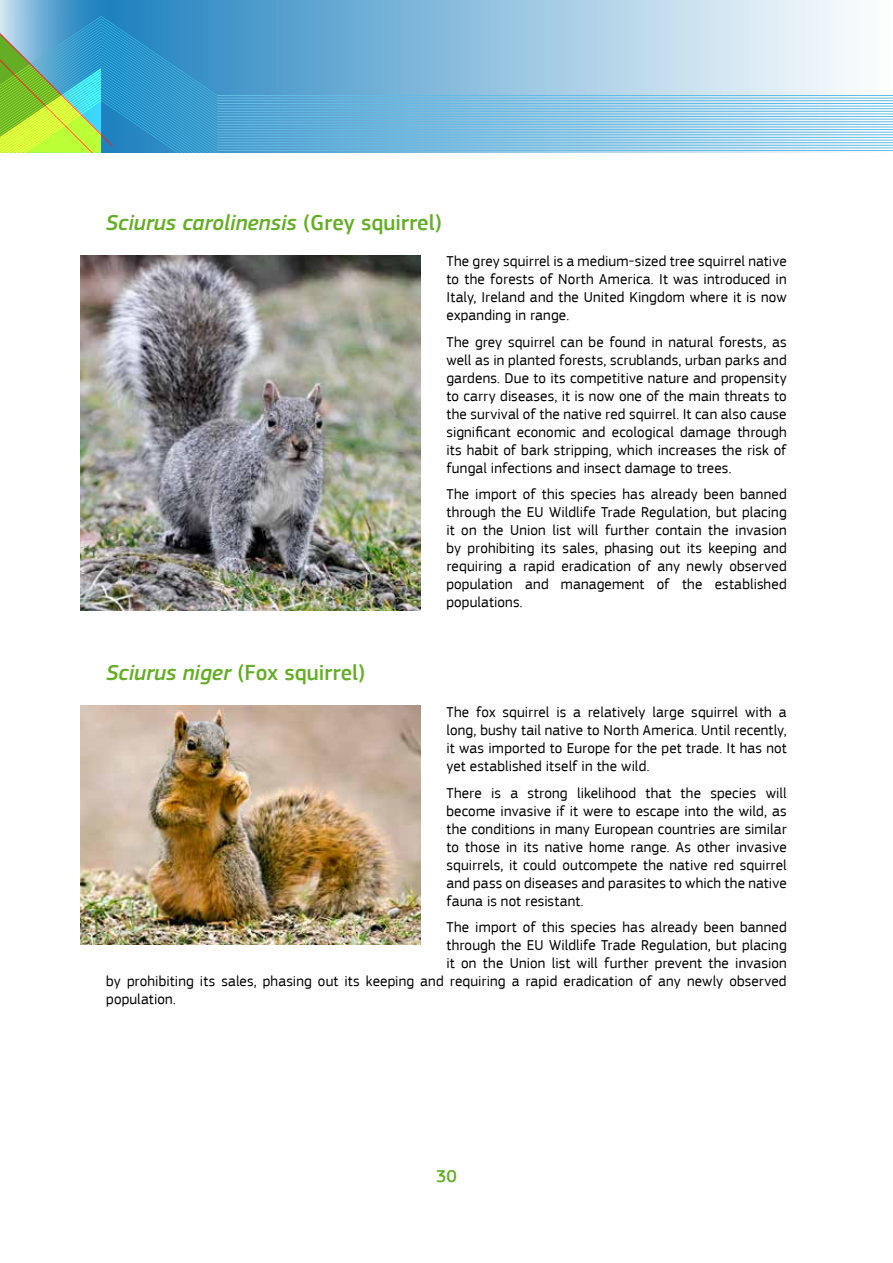
<style>
.page{position:relative;width:893px;height:1263px;background:#fff}
.page>*{position:absolute;margin:0;border:0;box-sizing:border-box;transform-origin:0 0}
.t1{font:italic 500 22.5px "EC Square Sans Pro";color:#63ae24}
.t2{font:500 22.5px "EC Square Sans Pro";color:#63ae24}
.t3{font:500 18px "EC Square Sans Pro";color:#63ae24}
.t4{font:15px/18px "EC Square Sans Pro";letter-spacing:.01em;color:#000;text-align:justify}
.s1{font-style:normal}
.s2{font-style:italic}
</style>
<div class="page">
<svg style="left:0;top:0;width:115px;height:16px;background:#5ea5d1"></svg>
<svg style="left:115px;top:0;width:778px;height:153px;background:#9ec9e4"></svg>
<svg style="left:0;top:16px;width:218px;height:137px;background:#54aba9"></svg>
<hr style="left:217px;top:95px;width:676px;height:1px;background:#63bce6">
<hr style="left:217px;top:103px;width:676px;height:1px;background:#63bce6">
<hr style="left:217px;top:98px;width:676px;height:1px;background:#63bce6">
<hr style="left:217px;top:100px;width:676px;height:1px;background:#63bce6">
<hr style="left:217px;top:150px;width:676px;height:1px;background:#63bce6">
<hr style="left:217px;top:106px;width:676px;height:1px;background:#63bce6">
<hr style="left:217px;top:114px;width:676px;height:1px;background:#63bce6">
<hr style="left:217px;top:111px;width:676px;height:1px;background:#63bce6">
<hr style="left:217px;top:108px;width:676px;height:1px;background:#63bce6">
<hr style="left:217px;top:116px;width:676px;height:1px;background:#63bce6">
<hr style="left:217px;top:124px;width:676px;height:1px;background:#63bce6">
<hr style="left:217px;top:119px;width:676px;height:1px;background:#63bce6">
<hr style="left:217px;top:121px;width:676px;height:1px;background:#63bce6">
<hr style="left:217px;top:137px;width:676px;height:1px;background:#63bce6">
<hr style="left:217px;top:127px;width:676px;height:1px;background:#63bce6">
<hr style="left:217px;top:135px;width:676px;height:1px;background:#63bce6">
<hr style="left:217px;top:132px;width:676px;height:1px;background:#63bce6">
<hr style="left:217px;top:129px;width:676px;height:1px;background:#63bce6">
<hr style="left:217px;top:148px;width:676px;height:1px;background:#63bce6">
<hr style="left:217px;top:145px;width:676px;height:1px;background:#63bce6">
<hr style="left:217px;top:142px;width:676px;height:1px;background:#63bce6">
<hr style="left:217px;top:140px;width:676px;height:1px;background:#63bce6">
<img style="left:81px;top:255px;width:340px;height:355px">
<img style="left:81px;top:706px;width:340px;height:238px">
<h1 class="t1" style="left:106px;top:209px;width:337px">Sciurus carolinensis <span class="s1">(Grey squirrel)</span></h1>
<h1 class="t2" style="left:106px;top:660px;width:260px"><span class="s2">Sciurus niger</span> (Fox squirrel)</h1>
<p class="t4" style="left:446px;top:253px;width:342px">The grey squirrel is a medium-sized tree squirrel native to the forests of North America. It was introduced in Italy, Ireland and the United Kingdom where it is now expanding in range.</p>
<p class="t4" style="left:446px;top:333px;width:342px">The grey squirrel can be found in natural forests, as well as in planted forests, scrublands, urban parks and gardens. Due to its competitive nature and propensity to carry diseases, it is now one of the main threats to the survival of the native red squirrel. It can also cause significant economic and ecological damage through its habit of bark stripping, which increases the risk of fungal infections and insect damage to trees.</p>
<p class="t4" style="left:446px;top:486px;width:342px">The import of this species has already been banned through the EU Wildlife Trade Regulation, but placing it on the Union list will further contain the invasion by prohibiting its sales, phasing out its keeping and requiring a rapid eradication of any newly observed population and management of the established populations.</p>
<p class="t4" style="left:446px;top:703px;width:342px">The fox squirrel is a relatively large squirrel with a long, bushy tail native to North America. Until recently, it was imported to Europe for the pet trade. It has not yet established itself in the wild.</p>
<p class="t4" style="left:446px;top:784px;width:342px">There is a strong likelihood that the species will become invasive if it were to escape into the wild, as the conditions in many European countries are similar to those in its native home range. As other invasive squirrels, it could outcompete the native red squirrel and pass on diseases and parasites to which the native fauna is not resistant.</p>
<p class="t4" style="left:446px;top:918px;width:342px">The import of this species has already been banned</p>
<p class="t4" style="left:446px;top:936px;width:342px">through the EU Wildlife Trade Regulation, but placing</p>
<p class="t4" style="left:446px;top:954px;width:342px">it on the Union list will further prevent the invasion</p>
<p class="t4" style="left:106px;top:972px;width:682px">by prohibiting its sales, phasing out its keeping and requiring a rapid eradication of any newly observed</p>
<p class="t4" style="left:106px;top:990px;width:71px">population.</p>
<p class="t3" style="left:436px;top:1165px;width:22px">30</p>
</div>
